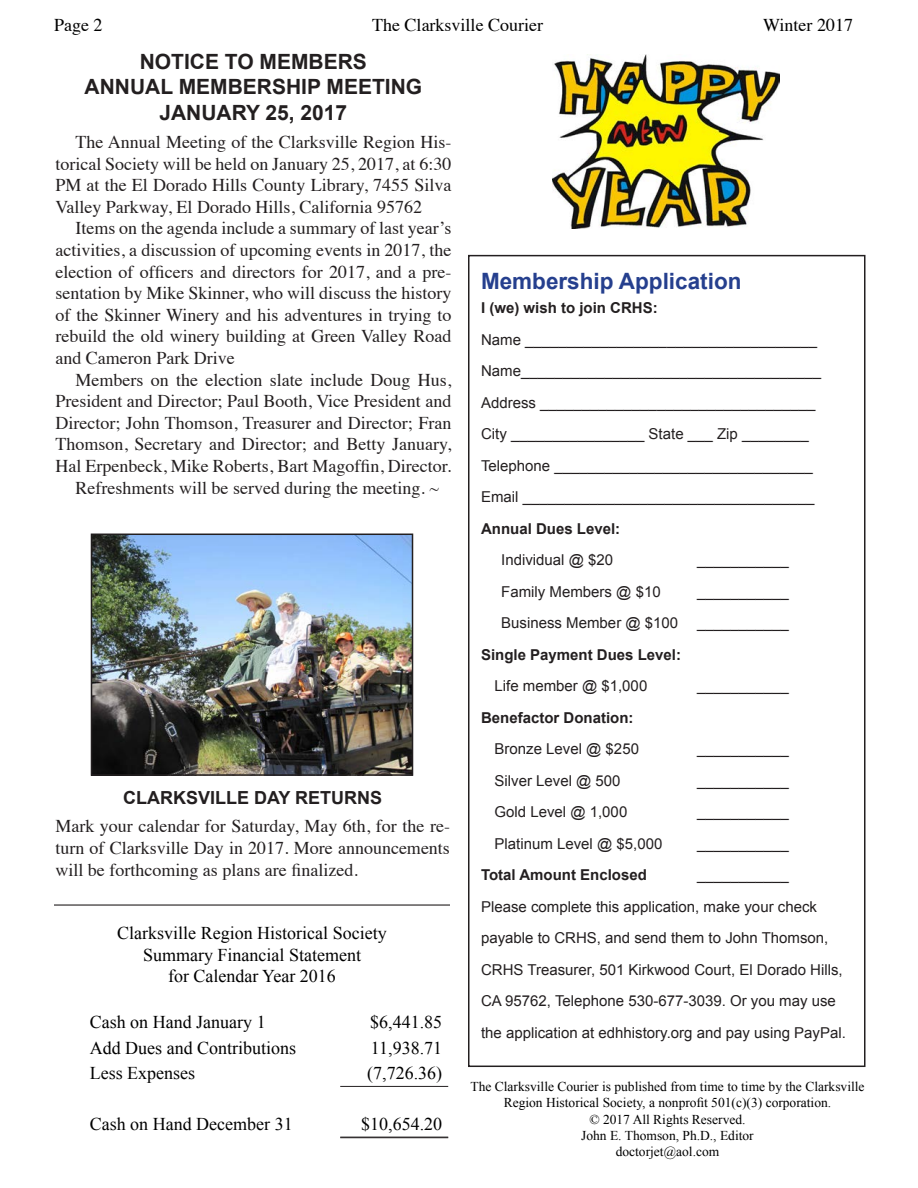
<style>
.page{position:relative;width:918px;height:1188px;background:#fff}
.page>*{position:absolute;margin:0;border:0;box-sizing:border-box;transform-origin:0 0}
.t1{font:700 22.5px "Arial";color:#253f8e}
.t2{font:700 21px "Arial";color:#231f20}
.t3{font:18px/21.6px "Times";color:#231f20;text-align:justify}
.t4{font:18px "Times New Roman";color:#000}
.t5{font:18px "Times";color:#000}
.t6{font:700 18px "Arial";color:#231f20}
.t7{font:15px/31.5px "Arial";color:#231f20}
.t8{font:700 15px "Arial";color:#231f20}
.t9{font:13.5px/16.2px "Times New Roman";color:#000;text-align:center}
</style>
<div class="page">
<div style="left:468px;top:255px;width:398px;height:812px;border:2px solid #231f20"></div>
<hr style="left:340px;top:1086px;width:108px;height:1px;background:#231f20">
<hr style="left:340px;top:1137px;width:108px;height:1px;background:#231f20">
<hr style="left:54px;top:904px;width:396px;height:2px;background:#231f20">
<img style="left:94px;top:537px;width:316px;height:236px">
<div style="left:91px;top:534px;width:322px;height:242px;border:2px solid #231f20"></div>
<img style="left:553px;top:54px;width:226px;height:174px">
<p class="t5" style="left:54px;top:8px;width:50px">Page 2</p>
<p class="t5" style="left:372px;top:8px;width:172px">The Clarksville Courier</p>
<p class="t5" style="left:763px;top:8px;width:91px">Winter 2017</p>
<p class="t2" style="left:140px;top:48px;width:229px">NOTICE TO MEMBERS</p>
<p class="t2" style="left:85px;top:73px;width:339px">ANNUAL MEMBERSHIP MEETING</p>
<p class="t2" style="left:159px;top:98px;width:189px">JANUARY 25, 2017</p>
<p class="t3" style="left:55px;top:130px;width:398px;text-indent:20px">The Annual Meeting of the Clarksville Region His&shy;torical Society will be held on January 25, 2017, at 6:30<br>PM at the El Dorado Hills County Library, 7455 Silva Valley Parkway, El Dorado Hills, California 95762</p>
<p class="t3" style="left:55px;top:216px;width:398px;text-indent:20px">Items on the agenda include a summary of last year’s activities, a discussion of upcoming events in 2017, the election of officers and directors for 2017, and a pre&shy;sentation by Mike Skinner, who will discuss the history of the Skinner Winery and his adventures in trying to rebuild the old winery building at Green Valley Road and Cameron Park Drive</p>
<p class="t3" style="left:55px;top:367px;width:398px;text-indent:20px">Members on the election slate include Doug Hus, President and Director; Paul Booth, Vice President and Director; John Thomson, Treasurer and Director; Fran Thomson, Secretary and Director; and Betty January, Hal Erpenbeck, Mike Roberts, Bart Magoffin, Director.</p>
<p class="t3" style="left:76px;top:475px;width:365px">Refreshments will be served during the meeting. ~</p>
<p class="t6" style="left:123px;top:786px;width:261px">CLARKSVILLE DAY RETURNS</p>
<p class="t3" style="left:55px;top:814px;width:396px">Mark your calendar for Saturday, May 6th, for the re&shy;turn of Clarksville Day in 2017. More announcements will be forthcoming as plans are finalized.</p>
<p class="t4" style="left:117px;top:921px;width:271px">Clarksville Region Historical Society</p>
<p class="t4" style="left:143px;top:943px;width:219px">Summary Financial Statement</p>
<p class="t4" style="left:168px;top:964px;width:169px">for Calendar Year 2016</p>
<p class="t4" style="left:90px;top:1010px;width:177px">Cash on Hand January 1</p>
<p class="t4" style="left:370px;top:1010px;width:74px">$6,441.85</p>
<p class="t4" style="left:90px;top:1036px;width:208px">Add Dues and Contributions</p>
<p class="t4" style="left:371px;top:1036px;width:73px">11,938.71</p>
<p class="t4" style="left:90px;top:1061px;width:107px">Less Expenses</p>
<p class="t4" style="left:367px;top:1061px;width:76px">(7,726.36)</p>
<p class="t4" style="left:90px;top:1112px;width:204px">Cash on Hand December 31</p>
<p class="t4" style="left:361px;top:1112px;width:83px">$10,654.20</p>
<p class="t1" style="left:481px;top:266px;width:262px">Membership Application</p>
<p class="t8" style="left:481px;top:298px;width:178px">I (we) wish to join CRHS:</p>
<p class="t7" style="left:481px;top:324px;width:338px">Name ___________________________________</p>
<p class="t7" style="left:481px;top:355px;width:342px">Name____________________________________</p>
<p class="t7" style="left:481px;top:387px;width:336px">Address _________________________________</p>
<p class="t7" style="left:481px;top:418px;width:329px">City ________________ State ___ Zip ________</p>
<p class="t7" style="left:481px;top:450px;width:333px">Telephone _______________________________</p>
<p class="t7" style="left:481px;top:481px;width:335px">Email ___________________________________</p>
<p class="t8" style="left:481px;top:519px;width:141px">Annual Dues Level:</p>
<p class="t7" style="left:501px;top:544px;width:113px">Individual @ $20</p>
<p class="t7" style="left:697px;top:544px;width:93px">___________</p>
<p class="t7" style="left:501px;top:576px;width:161px">Family Members @ $10</p>
<p class="t7" style="left:697px;top:576px;width:93px">___________</p>
<p class="t7" style="left:501px;top:607px;width:178px">Business Member @ $100</p>
<p class="t7" style="left:697px;top:607px;width:93px">___________</p>
<p class="t8" style="left:481px;top:645px;width:202px">Single Payment Dues Level:</p>
<p class="t7" style="left:495px;top:670px;width:154px">Life member @ $1,000</p>
<p class="t7" style="left:697px;top:670px;width:93px">___________</p>
<p class="t8" style="left:481px;top:708px;width:154px">Benefactor Donation:</p>
<p class="t7" style="left:495px;top:733px;width:146px">Bronze Level @ $250</p>
<p class="t7" style="left:697px;top:733px;width:93px">___________</p>
<p class="t7" style="left:495px;top:765px;width:128px">Silver Level @ 500</p>
<p class="t7" style="left:697px;top:765px;width:93px">___________</p>
<p class="t7" style="left:495px;top:796px;width:134px">Gold Level @ 1,000</p>
<p class="t7" style="left:697px;top:796px;width:93px">___________</p>
<p class="t7" style="left:495px;top:828px;width:169px">Platinum Level @ $5,000</p>
<p class="t7" style="left:697px;top:828px;width:93px">___________</p>
<p class="t8" style="left:481px;top:865px;width:167px">Total Amount Enclosed</p>
<p class="t7" style="left:697px;top:859px;width:93px">___________</p>
<p class="t7" style="left:481px;top:891px;width:366px">Please complete this application, make your check payable to CRHS, and send them to John Thomson, CRHS Treasurer, 501 Kirkwood Court, El Dorado Hills, CA 95762, Telephone 530-677-3039. Or you may use the application at edhhistory.org and pay using PayPal.</p>
<p class="t9" style="left:470px;top:1078px;width:396px">The Clarksville Courier is published from time to time by the Clarksville<br>Region Historical Society, a nonprofit 501(c)(3) corporation.</p>
<p class="t9" style="left:589px;top:1111px;width:158px">© 2017 All Rights Reserved.</p>
<p class="t9" style="left:581px;top:1127px;width:174px">John E. Thomson, Ph.D., Editor</p>
<p class="t9" style="left:616px;top:1143px;width:105px">doctorjet@aol.com</p>
</div>
